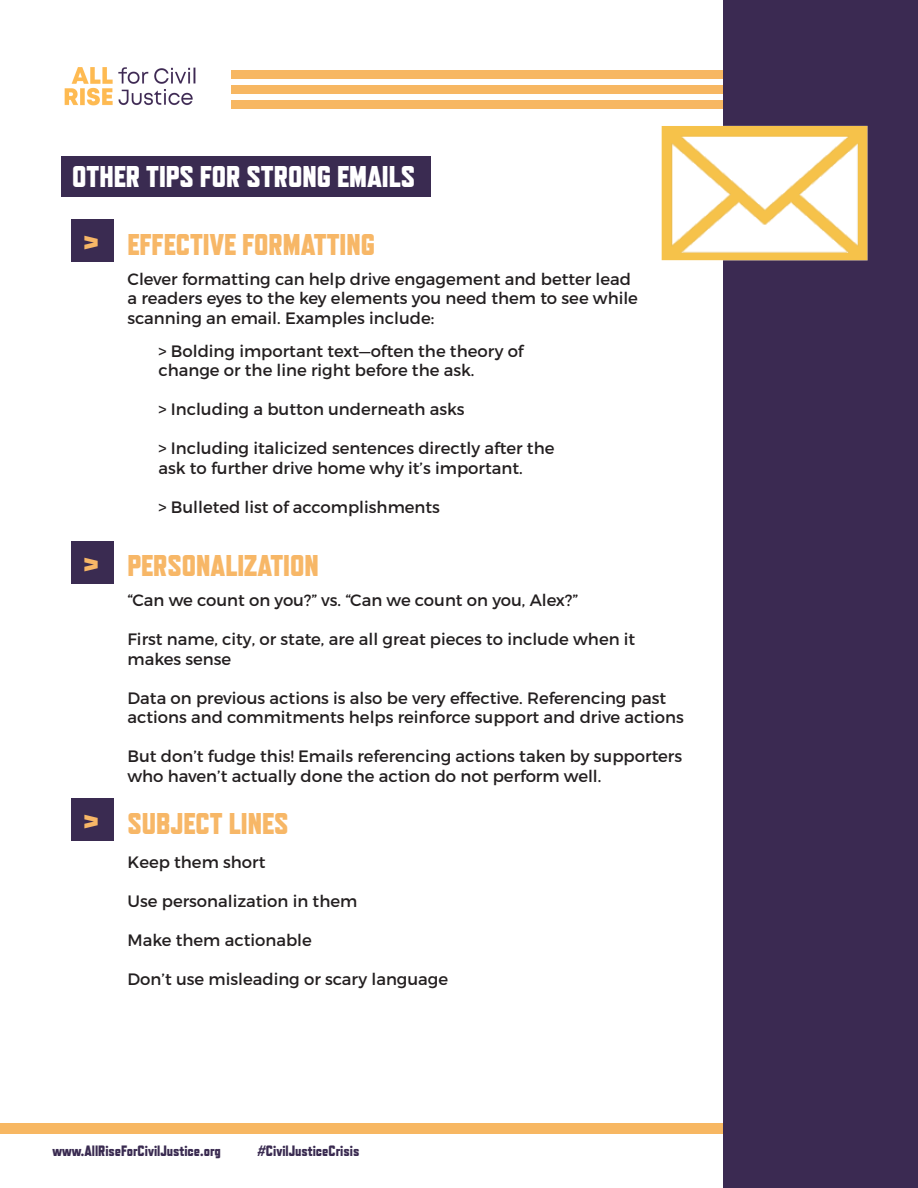
<style>
.page{position:relative;width:918px;height:1188px;background:#fff}
.page>*{position:absolute;margin:0;border:0;box-sizing:border-box;transform-origin:0 0}
.t1{font:800 30px "Refrigerator Deluxe";color:#f7b767}
.t2{font:800 30px "Refrigerator Deluxe";color:#fff}
.t3{font:16.5px/19.5px "Montserrat";color:#231f20}
.t4{font:800 15px "Refrigerator Deluxe";color:#3a2b51}
.s1{font-size:33px}
</style>
<div class="page">
<div style="left:0;top:1124px;width:785px;height:10px;background:#f7b762"></div>
<div style="left:232px;top:70px;width:548px;height:9px;background:#f7b762"></div>
<img style="left:64px;top:67px;width:132px;height:39px">
<div style="left:232px;top:85px;width:548px;height:9px;background:#f7b762"></div>
<div style="left:232px;top:100px;width:548px;height:9px;background:#f7b762"></div>
<div style="left:724px;top:0;width:194px;height:1188px;background:#3b2a52"></div>
<div style="left:71px;top:220px;width:42px;height:42px;background:#3a2b51"></div>
<div style="left:62px;top:157px;width:369px;height:40px;background:#3a2b51"></div>
<div style="left:71px;top:541px;width:42px;height:43px;background:#3a2b51"></div>
<div style="left:71px;top:799px;width:42px;height:42px;background:#3a2b51"></div>
<img style="left:661px;top:89px;width:207px;height:216px">
<h1 class="t2" style="left:72px;top:159px;width:344px">OTHER TIPS FOR STRONG EMAILS</h1>
<h1 class="t1" style="left:84px;top:227px;width:292px"><span class="s1">&gt;</span> EFFECTIVE FORMATTING</h1>
<p class="t3" style="left:128px;top:269px;width:512px">Clever formatting can help drive engagement and better lead a readers eyes to the key elements you need them to see while scanning an email. Examples include:</p>
<p class="t3" style="left:158px;top:341px;width:367px">&gt; Bolding important text—often the theory of change or the line right before the ask.</p>
<p class="t3" style="left:158px;top:400px;width:308px">&gt; Including a button underneath asks</p>
<p class="t3" style="left:158px;top:439px;width:398px">&gt; Including italicized sentences directly after the ask to further drive home why it’s important.</p>
<p class="t3" style="left:158px;top:497px;width:283px">&gt; Bulleted list of accomplishments</p>
<h1 class="t1" style="left:84px;top:548px;width:236px"><span class="s1">&gt;</span> PERSONALIZATION</h1>
<p class="t3" style="left:128px;top:591px;width:452px">“Can we count on you?” vs. “Can we count on you, Alex?”</p>
<p class="t3" style="left:128px;top:630px;width:509px">First name, city, or state, are all great pieces to include when it makes sense</p>
<p class="t3" style="left:128px;top:688px;width:558px">Data on previous actions is also be very effective. Referencing past actions and commitments helps reinforce support and drive actions</p>
<p class="t3" style="left:128px;top:747px;width:556px">But don’t fudge this! Emails referencing actions taken by supporters who haven’t actually done the action do not perform well.</p>
<h1 class="t1" style="left:84px;top:806px;width:206px"><span class="s1">&gt;</span> SUBJECT LINES</h1>
<p class="t3" style="left:128px;top:853px;width:139px">Keep them short</p>
<p class="t3" style="left:128px;top:892px;width:231px">Use personalization in them</p>
<p class="t3" style="left:128px;top:931px;width:186px">Make them actionable</p>
<p class="t3" style="left:128px;top:970px;width:322px">Don’t use misleading or scary language</p>
<p class="t4" style="left:52px;top:1142px;width:170px">www.AllRiseForCivilJustice.org</p>
<p class="t4" style="left:257px;top:1142px;width:103px">#CivilJusticeCrisis</p>
</div>
